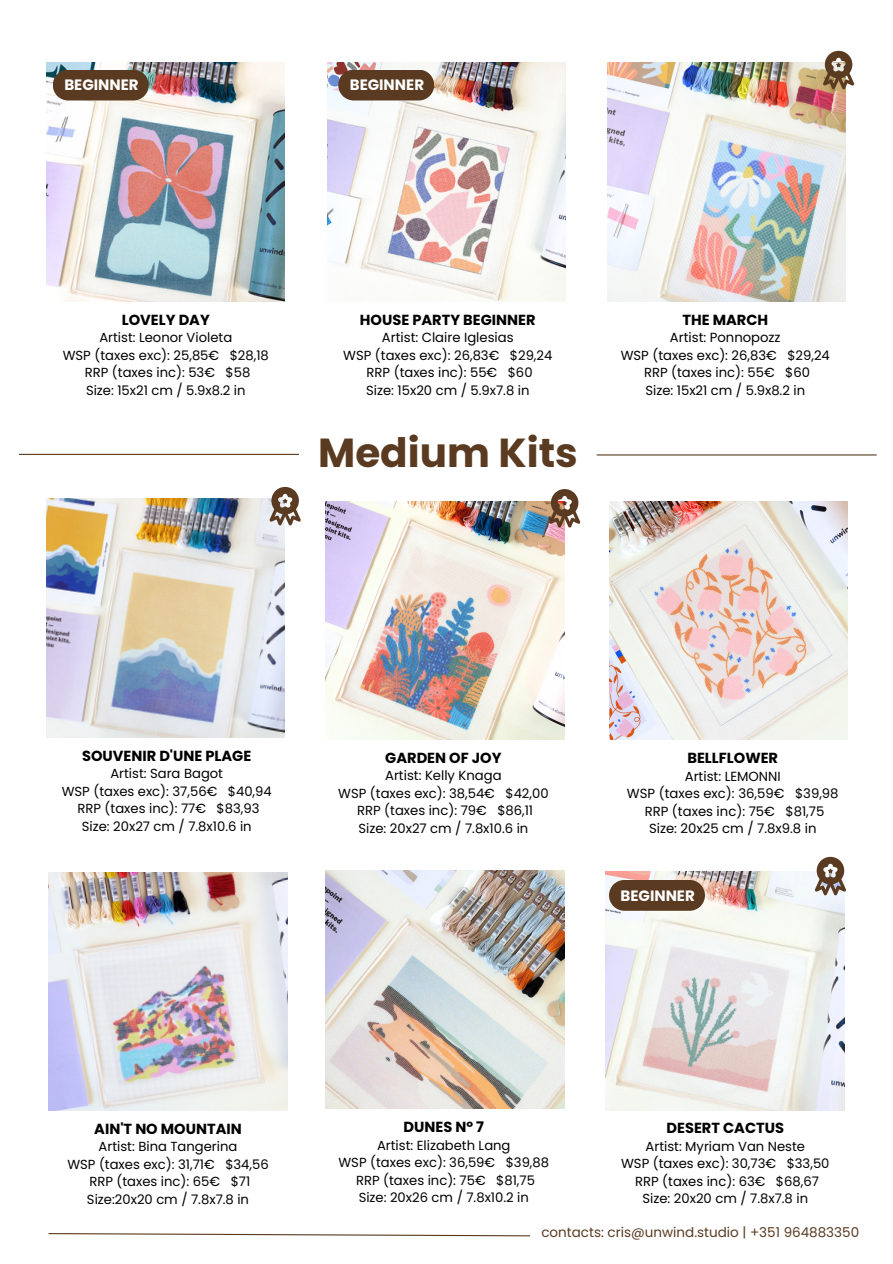
<style>
.page{position:relative;width:893px;height:1264px;background:#fff}
.page>*{position:absolute;margin:0;border:0;box-sizing:border-box;transform-origin:0 0}
.t1{font:700 40.5px "Poppins";color:#5a3b21}
.t2{font:700 15px "Poppins";color:#fff}
.t3{font:700 14.55px "Poppins";color:#000}
.t4{font:13.5px "Poppins";color:#5a3b21}
.t5{font:13.2px "Poppins";color:#000}
</style>
<div class="page">
<img style="left:605px;top:871px;width:239px;height:239px">
<svg style="left:48px;top:1233px;width:482px;height:3px"></svg>
<img style="left:46px;top:63px;width:239px;height:238px">
<img style="left:327px;top:63px;width:239px;height:238px">
<img style="left:607px;top:63px;width:238px;height:238px">
<img style="left:46px;top:499px;width:239px;height:238px">
<svg style="left:269px;top:487px;width:32px;height:38px"></svg>
<img style="left:325px;top:501px;width:239px;height:238px">
<svg style="left:549px;top:489px;width:31px;height:38px"></svg>
<img style="left:609px;top:501px;width:238px;height:238px">
<img style="left:325px;top:870px;width:239px;height:238px">
<img style="left:49px;top:872px;width:238px;height:238px">
<svg style="left:814px;top:856px;width:32px;height:39px"></svg>
<svg style="left:822px;top:51px;width:32px;height:38px"></svg>
<svg style="left:53px;top:70px;width:96px;height:30px"></svg>
<svg style="left:609px;top:880px;width:96px;height:30px"></svg>
<svg style="left:338px;top:70px;width:96px;height:30px"></svg>
<hr style="left:19px;top:454px;width:280px;height:1px;background:#5a3b21">
<hr style="left:596px;top:454px;width:280px;height:1px;background:#5a3b21">
<p class="t2" style="left:64px;top:75px;width:76px">BEGINNER</p>
<p class="t2" style="left:350px;top:75px;width:76px">BEGINNER</p>
<p class="t3" style="left:122px;top:309px;width:89px">LOVELY DAY</p>
<p class="t5" style="left:99px;top:328px;width:134px">Artist: Leonor Violeta</p>
<p class="t5" style="left:63px;top:346px;width:208px">WSP (taxes exc): 25,85€ $28,18</p>
<p class="t5" style="left:85px;top:363px;width:167px">RRP (taxes inc): 53€ $58</p>
<p class="t5" style="left:86px;top:381px;width:161px">Size: 15x21 cm / 5.9x8.2 in</p>
<p class="t3" style="left:360px;top:309px;width:177px">HOUSE PARTY BEGINNER</p>
<p class="t5" style="left:382px;top:328px;width:133px">Artist: Claire Iglesias</p>
<p class="t5" style="left:343px;top:346px;width:210px">WSP (taxes exc): 26,83€ $29,24</p>
<p class="t5" style="left:366px;top:363px;width:167px">RRP (taxes inc): 55€ $60</p>
<p class="t5" style="left:366px;top:381px;width:165px">Size: 15x20 cm / 5.9x7.8 in</p>
<p class="t1" style="left:318px;top:425px;width:261px">Medium Kits</p>
<p class="t3" style="left:682px;top:309px;width:87px">THE MARCH</p>
<p class="t5" style="left:670px;top:328px;width:112px">Artist: Ponnopozz</p>
<p class="t5" style="left:620px;top:346px;width:210px">WSP (taxes exc): 26,83€ $29,24</p>
<p class="t5" style="left:644px;top:363px;width:167px">RRP (taxes inc): 55€ $60</p>
<p class="t5" style="left:645px;top:381px;width:161px">Size: 15x21 cm / 5.9x8.2 in</p>
<p class="t3" style="left:82px;top:745px;width:171px">SOUVENIR D'UNE PLAGE</p>
<p class="t5" style="left:110px;top:764px;width:114px">Artist: Sara Bagot</p>
<p class="t5" style="left:62px;top:782px;width:211px">WSP (taxes exc): 37,56€ $40,94</p>
<p class="t5" style="left:77px;top:799px;width:183px">RRP (taxes inc): 77€ $83,93</p>
<p class="t5" style="left:82px;top:817px;width:171px">Size: 20x27 cm / 7.8x10.6 in</p>
<p class="t3" style="left:385px;top:747px;width:118px">GARDEN OF JOY</p>
<p class="t5" style="left:385px;top:766px;width:118px">Artist: Kelly Knaga</p>
<p class="t5" style="left:338px;top:783px;width:212px">WSP (taxes exc): 38,54€ $42,00</p>
<p class="t5" style="left:357px;top:801px;width:177px">RRP (taxes inc): 79€ $86,11</p>
<p class="t5" style="left:358px;top:818px;width:171px">Size: 20x27 cm / 7.8x10.6 in</p>
<p class="t3" style="left:687px;top:747px;width:92px">BELLFLOWER</p>
<p class="t5" style="left:684px;top:766px;width:97px">Artist: LEMONNI</p>
<p class="t5" style="left:627px;top:784px;width:213px">WSP (taxes exc): 36,59€ $39,98</p>
<p class="t5" style="left:644px;top:802px;width:181px">RRP (taxes inc): 75€ $81,75</p>
<p class="t5" style="left:649px;top:819px;width:169px">Size: 20x25 cm / 7.8x9.8 in</p>
<p class="t2" style="left:620px;top:885px;width:76px">BEGINNER</p>
<p class="t3" style="left:94px;top:1118px;width:149px">AIN'T NO MOUNTAIN</p>
<p class="t5" style="left:99px;top:1137px;width:140px">Artist: Bina Tangerina</p>
<p class="t5" style="left:67px;top:1154px;width:203px">WSP (taxes exc): 31,71€ $34,56</p>
<p class="t5" style="left:89px;top:1172px;width:162px">RRP (taxes inc): 65€ $71</p>
<p class="t5" style="left:87px;top:1189px;width:163px">Size:20x20 cm / 7.8x7.8 in</p>
<p class="t3" style="left:403px;top:1116px;width:82px">DUNES Nº 7</p>
<p class="t5" style="left:377px;top:1135px;width:135px">Artist: Elizabeth Lang</p>
<p class="t5" style="left:338px;top:1153px;width:212px">WSP (taxes exc): 36,59€ $39,88</p>
<p class="t5" style="left:356px;top:1170px;width:180px">RRP (taxes inc): 75€ $81,75</p>
<p class="t5" style="left:358px;top:1188px;width:172px">Size: 20x26 cm / 7.8x10.2 in</p>
<p class="t3" style="left:666px;top:1117px;width:119px">DESERT CACTUS</p>
<p class="t5" style="left:645px;top:1136px;width:161px">Artist: Myriam Van Neste</p>
<p class="t5" style="left:621px;top:1154px;width:210px">WSP (taxes exc): 30,73€ $33,50</p>
<p class="t5" style="left:635px;top:1171px;width:185px">RRP (taxes inc): 63€ $68,67</p>
<p class="t5" style="left:642px;top:1189px;width:167px">Size: 20x20 cm / 7.8x7.8 in</p>
<p class="t4" style="left:541px;top:1222px;width:319px">contacts: cris@unwind.studio | +351 964883350</p>
</div>
